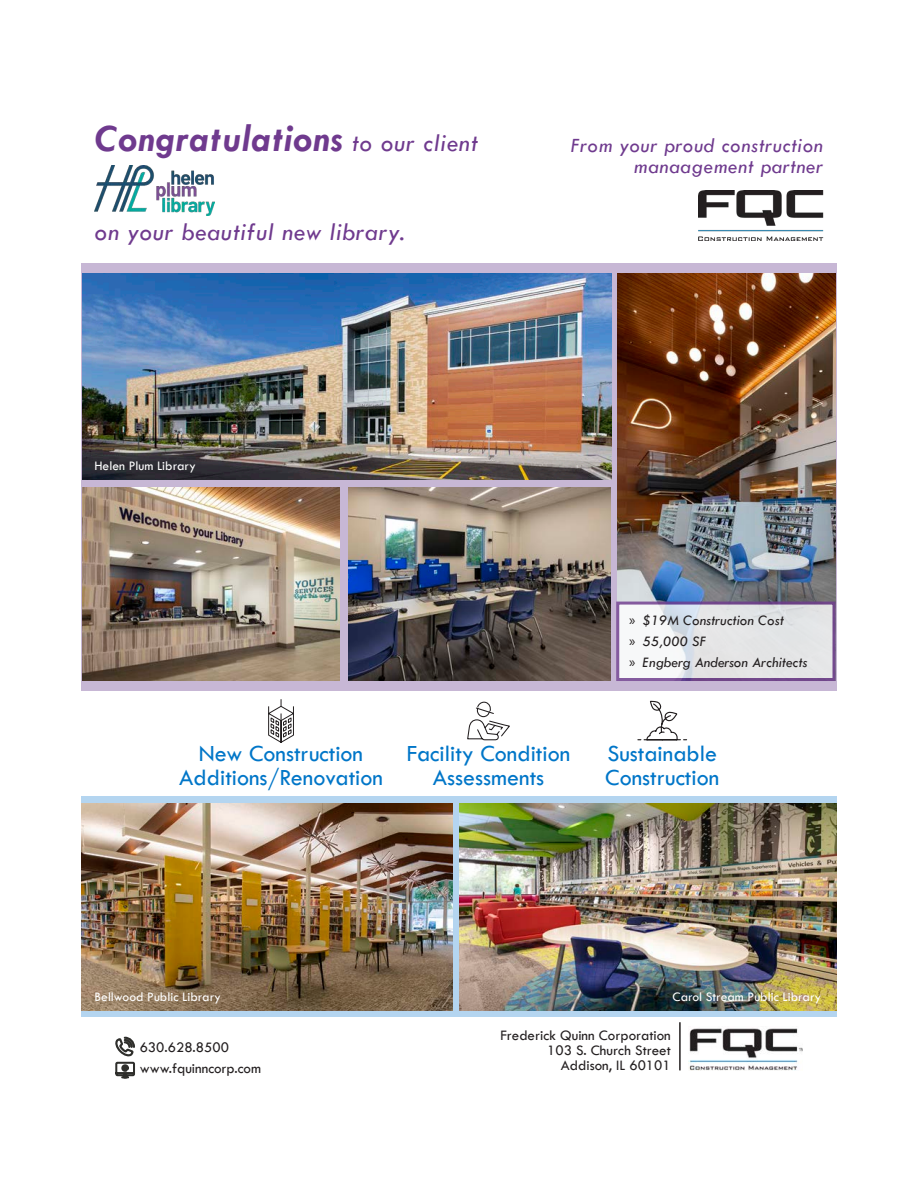
<style>
.page{position:relative;width:918px;height:1188px;background:#fff}
.page>*{position:absolute;margin:0;border:0;box-sizing:border-box;transform-origin:0 0}
.t1{font:italic 700 39px "Tw Cen";letter-spacing:.03em;color:#6f3a8e}
.t2{font:italic 25.5px "Tw Cen";letter-spacing:.03em;color:#6f3a8e}
.t3{font:24px/24px "Tw Cen";color:#0076c8;text-align:center}
.t4{font:italic 21px/21px "Tw Cen";letter-spacing:.03em;color:#6f3a8e;text-align:right}
.t5{font:15px/15px "Tw Cen";color:#231f20;text-align:right}
.t6{font:italic 15px/21px "Tw Cen";color:#231f20}
.t7{font:13.5px "Tw Cen";color:#fff}
.s1{font-weight:400;font-size:25.5px}
.s2{font-family:"Myriad Pro";font-style:normal}
</style>
<div class="page">
<svg style="left:81px;top:797px;width:756px;height:220px;background:#acc7da"></svg>
<div style="left:81px;top:264px;width:756px;height:427px;background:#c7b7d5"></div>
<img style="left:81px;top:804px;width:371px;height:206px">
<img style="left:82px;top:487px;width:258px;height:194px">
<img style="left:348px;top:487px;width:262px;height:194px">
<img style="left:82px;top:273px;width:530px;height:207px">
<hr style="left:679px;top:1022px;width:2px;height:48px;background:#231f20">
<img style="left:689px;top:1028px;width:114px;height:42px">
<img style="left:459px;top:804px;width:378px;height:206px">
<svg style="left:268px;top:699px;width:26px;height:44px"></svg>
<svg style="left:115px;top:1036px;width:20px;height:43px"></svg>
<svg style="left:637px;top:700px;width:51px;height:41px"></svg>
<svg style="left:467px;top:701px;width:43px;height:40px"></svg>
<img style="left:698px;top:191px;width:125px;height:49px">
<img style="left:618px;top:273px;width:218px;height:329px">
<img style="left:94px;top:166px;width:121px;height:49px">
<svg style="left:620px;top:606px;width:212px;height:71px;background:#e7e9eb"></svg>
<div style="left:616px;top:602px;width:220px;height:79px;border:3px solid #6f3a8e"></div>
<p class="t1" style="left:94px;top:115px;width:385px">Congratulations <span class="s1">to our client</span></p>
<p class="t2" style="left:94px;top:217px;width:312px">on your beautiful new library.</p>
<p class="t7" style="left:94px;top:457px;width:103px">Helen Plum Library</p>
<p class="t4" style="left:571px;top:134px;width:254px">From your proud construction manaagement partner</p>
<p class="t6" style="left:629px;top:610px;width:180px"><span class="s2">»</span> $19M Construction Cost<br><span class="s2">»</span> 55,000 SF<br><span class="s2">»</span> Engberg Anderson Architects</p>
<p class="t3" style="left:179px;top:741px;width:205px">New Construction<br>Additions/Renovation</p>
<p class="t3" style="left:407px;top:741px;width:165px">Facility Condition<br>Assessments</p>
<p class="t3" style="left:605px;top:741px;width:115px;text-align:left">Sustainable<br>Construction</p>
<p class="t7" style="left:94px;top:988px;width:128px">Bellwood Public Library</p>
<p class="t7" style="left:673px;top:988px;width:150px">Carol Stream Public Library</p>
<p class="t5" style="left:140px;top:1036px;width:123px;line-height:21px;text-align:left">630.628.8500 www.fquinncorp.com</p>
<p class="t5" style="left:500px;top:1028px;width:172px">Frederick Quinn Corporation<br>103 S. Church Street<br>Addison, IL 60101</p>
</div>
